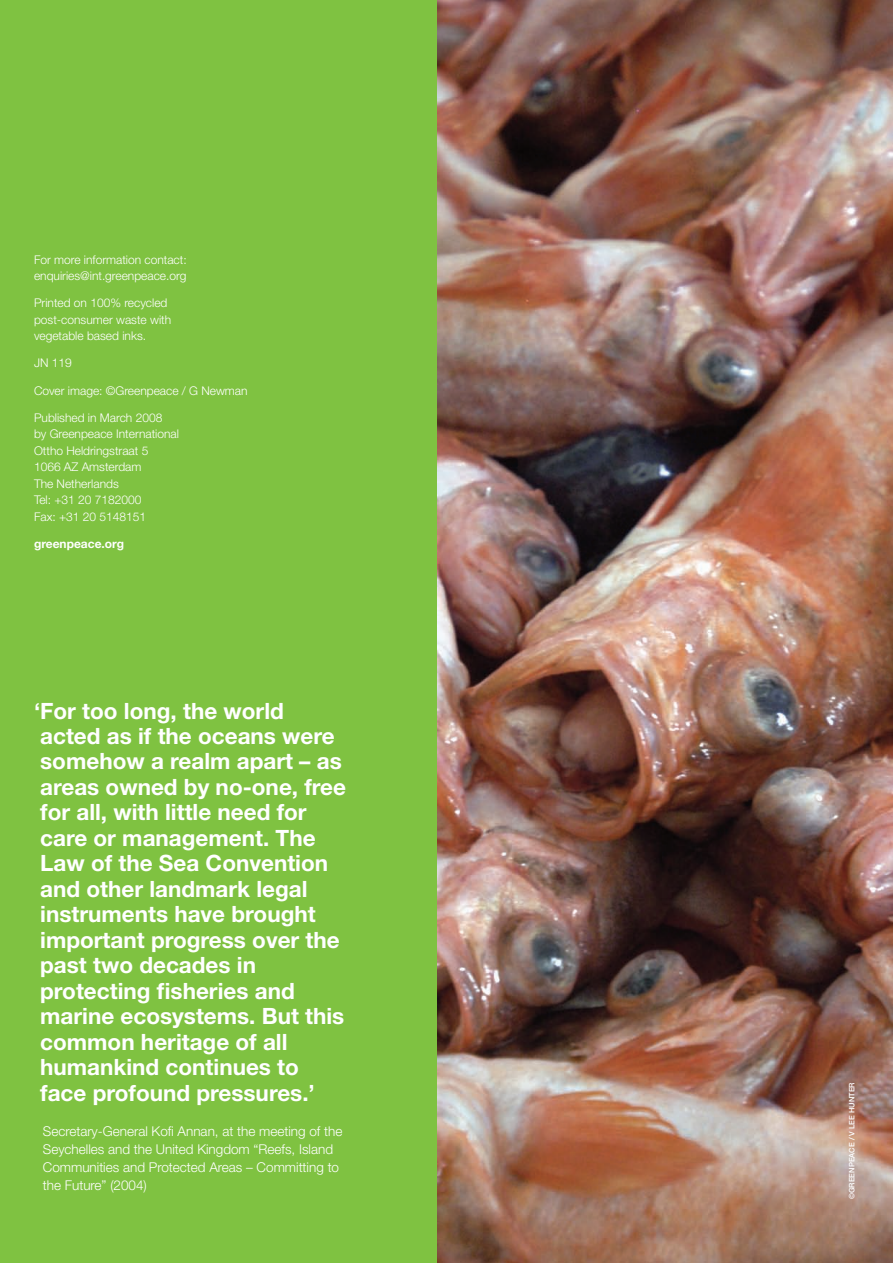
<style>
.page{position:relative;width:893px;height:1263px;background:#fff}
.page>*{position:absolute;margin:0;border:0;box-sizing:border-box;transform-origin:0 0}
.t1{font:700 22.5px/25.5px "Helvetica Neue LT Com";color:#fff}
.t2{font:300 13.5px/18px "Helvetica Neue LT Com";color:#fff}
.t3{font:300 12px/16.5px "Helvetica Neue";color:#fff}
.t4{font:700 12px "Helvetica Neue";color:#fff}
.t5{font:500 7.5px "Helvetica Neue LT Com";color:#fff}
</style>
<div class="page">
<div style="left:0;top:0;width:438px;height:1263px;background:#7fc241"></div>
<img style="left:438px;top:0;width:455px;height:1263px">
<p class="t3" style="left:34px;top:252px;width:154px">For more information contact: enquiries@int.greenpeace.org</p>
<p class="t3" style="left:34px;top:296px;width:139px">Printed on 100% recycled post-consumer waste with vegetable based inks.</p>
<p class="t3" style="left:34px;top:356px;width:39px">JN 119</p>
<p class="t3" style="left:34px;top:383px;width:215px">Cover image: ©Greenpeace / G Newman</p>
<p class="t3" style="left:34px;top:410px;width:146px">Published in March 2008<br>by Greenpeace International<br>Ottho Heldringstraat 5<br>1066 AZ Amsterdam<br>The Netherlands<br>Tel: +31 20 7182000<br>Fax: +31 20 5148151</p>
<p class="t4" style="left:34px;top:539px;width:92px">greenpeace.org</p>
<p class="t1" style="left:34px;top:697px;width:314px">‘For too long, the world acted as if the oceans were somehow a realm apart – as areas owned by no-one, free for all, with little need for care or management. The<br>Law of the Sea Convention and other landmark legal instruments have brought important progress over the past two decades in protecting fisheries and marine ecosystems. But this common heritage of all humankind continues to<br>face profound pressures.’</p>
<p class="t2" style="left:43px;top:1122px;width:301px">Secretary-General Kofi Annan, at the meeting of the Seychelles and the United Kingdom “Reefs, Island Communities and Protected Areas – Committing to the Future” (2004)</p>
<p class="t5" style="left:847px;top:1199px;width:118px;rotate:-90deg">©GREENPEACE / V LEE HUNTER</p>
</div>
